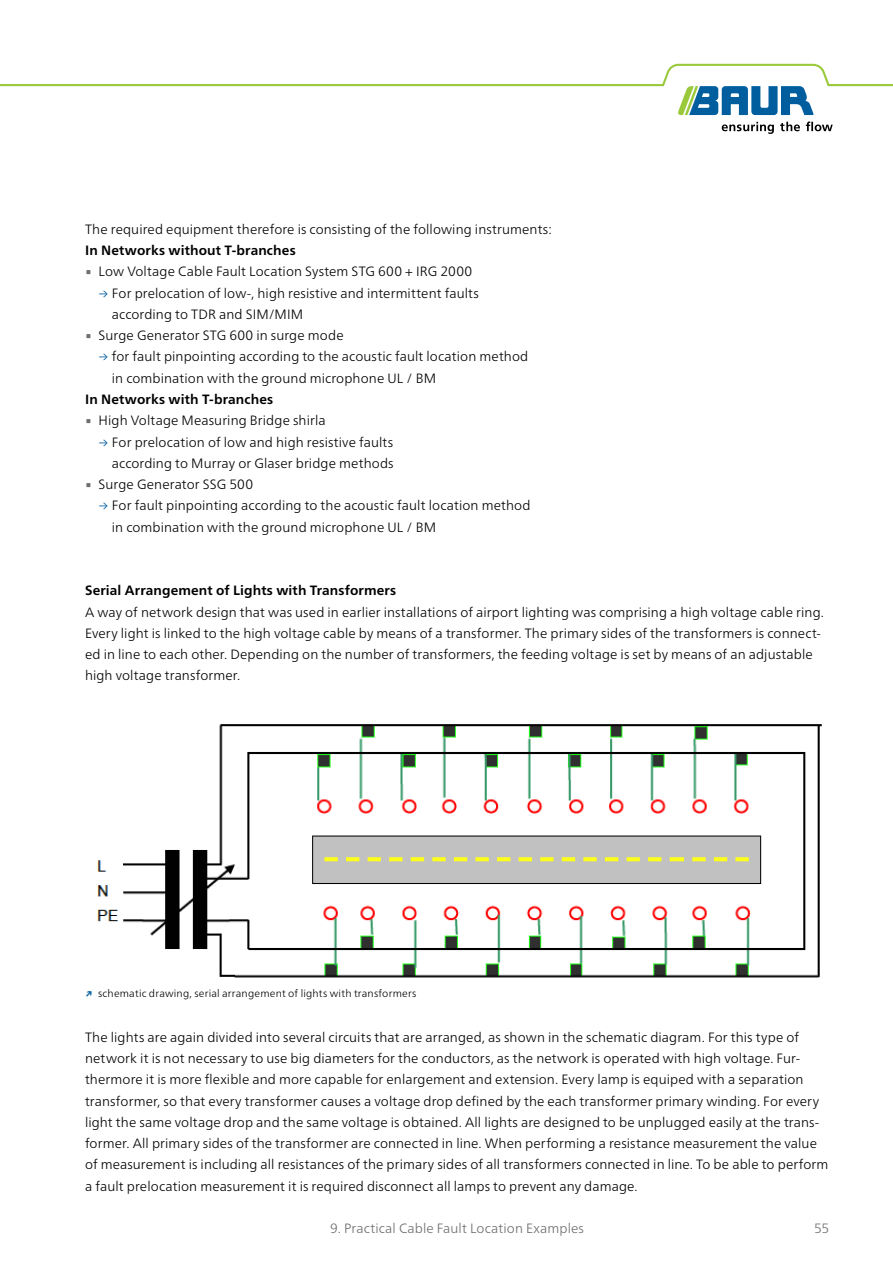
<style>
.page{position:relative;width:893px;height:1263px;background:#fff}
.page>*{position:absolute;margin:0;border:0;box-sizing:border-box;transform-origin:0 0}
.t1{font:300 13.5px/21.3px "Frutiger Neue LTW1 G";letter-spacing:.01em;color:#000}
.t2{font:700 13.5px "Frutiger Neue LTW1 G";letter-spacing:.01em;color:#000}
.t3{font:300 13.5px "Frutiger Neue LTW1 G";letter-spacing:.01em;color:#6d6e71}
.t4{font:300 10.5px "Frutiger Neue LTW1 G";letter-spacing:.015em;color:#000}
.s1{font-family:"Lucida Sans Unicode";font-weight:400;color:#6d6e71}
.s2{color:#005e9e}
.s3{font-weight:700;color:#005e9e}
</style>
<div class="page">
<svg style="left:722px;top:122px;width:52px;height:12px"></svg>
<svg style="left:780px;top:122px;width:20px;height:9px"></svg>
<svg style="left:806px;top:122px;width:27px;height:9px"></svg>
<svg style="left:0;top:64px;width:893px;height:51px"></svg>
<img style="left:97px;top:724px;width:725px;height:254px">
<p class="t1" style="left:85px;top:218px;width:468px">The required equipment therefore is consisting of the following instruments:</p>
<p class="t2" style="left:85px;top:241px;width:212px">In Networks without T-branches</p>
<p class="t1" style="left:85px;top:260px;width:389px"><span class="s1">▪</span> Low Voltage Cable Fault Location System STG 600 + IRG 2000</p>
<p class="t1" style="left:112px;top:281px;width:369px;text-indent:-13px"><span class="s2">→</span> For prelocation of low-, high resistive and intermittent faults according to TDR and SIM/MIM</p>
<p class="t1" style="left:85px;top:324px;width:260px"><span class="s1">▪</span> Surge Generator STG 600 in surge mode</p>
<p class="t1" style="left:112px;top:345px;width:418px;text-indent:-13px"><span class="s2">→</span> for fault pinpointing according to the acoustic fault location method in combination with the ground microphone UL / BM</p>
<p class="t2" style="left:85px;top:389px;width:190px">In Networks with T-branches</p>
<p class="t1" style="left:85px;top:409px;width:242px"><span class="s1">▪</span> High Voltage Measuring Bridge shirla</p>
<p class="t1" style="left:99px;top:430px;width:296px;text-align:right"><span class="s2">→</span> For prelocation of low and high resistive faults according to Murray or Glaser bridge methods</p>
<p class="t1" style="left:85px;top:473px;width:170px"><span class="s1">▪</span> Surge Generator SSG 500</p>
<p class="t1" style="left:112px;top:494px;width:420px;text-indent:-13px"><span class="s2">→</span> For fault pinpointing according to the acoustic fault location method in combination with the ground microphone UL / BM</p>
<p class="t2" style="left:85px;top:581px;width:313px">Serial Arrangement of Lights with Transformers</p>
<p class="t1" style="left:85px;top:600px;width:740px">A way of network design that was used in earlier installations of airport lighting was comprising a high voltage cable ring.<br>Every light is linked to the high voltage cable by means of a transformer. The primary sides of the transformers is connect&shy;ed in line to each other. Depending on the number of transformers, the feeding voltage is set by means of an adjustable high voltage transformer.</p>
<p class="t4" style="left:85px;top:985px;width:333px"><span class="s3">↗</span> schematic drawing, serial arrangement of lights with transformers</p>
<p class="t1" style="left:85px;top:1025px;width:745px">The lights are again divided into several circuits that are arranged, as shown in the schematic diagram. For this type of network it is not necessary to use big diameters for the conductors, as the network is operated with high voltage. Fur&shy;thermore it is more flexible and more capable for enlargement and extension. Every lamp is equiped with a separation transformer, so that every transformer causes a voltage drop defined by the each transformer primary winding. For every light the same voltage drop and the same voltage is obtained. All lights are designed to be unplugged easily at the trans&shy;former. All primary sides of the transformer are connected in line. When performing a resistance measurement the value of measurement is including all resistances of the primary sides of all transformers connected in line. To be able to perform a fault prelocation measurement it is required disconnect all lamps to prevent any damage.</p>
<p class="t3" style="left:330px;top:1218px;width:255px">9. Practical Cable Fault Location Examples</p>
<p class="t3" style="left:814px;top:1218px;width:17px">55</p>
</div>
